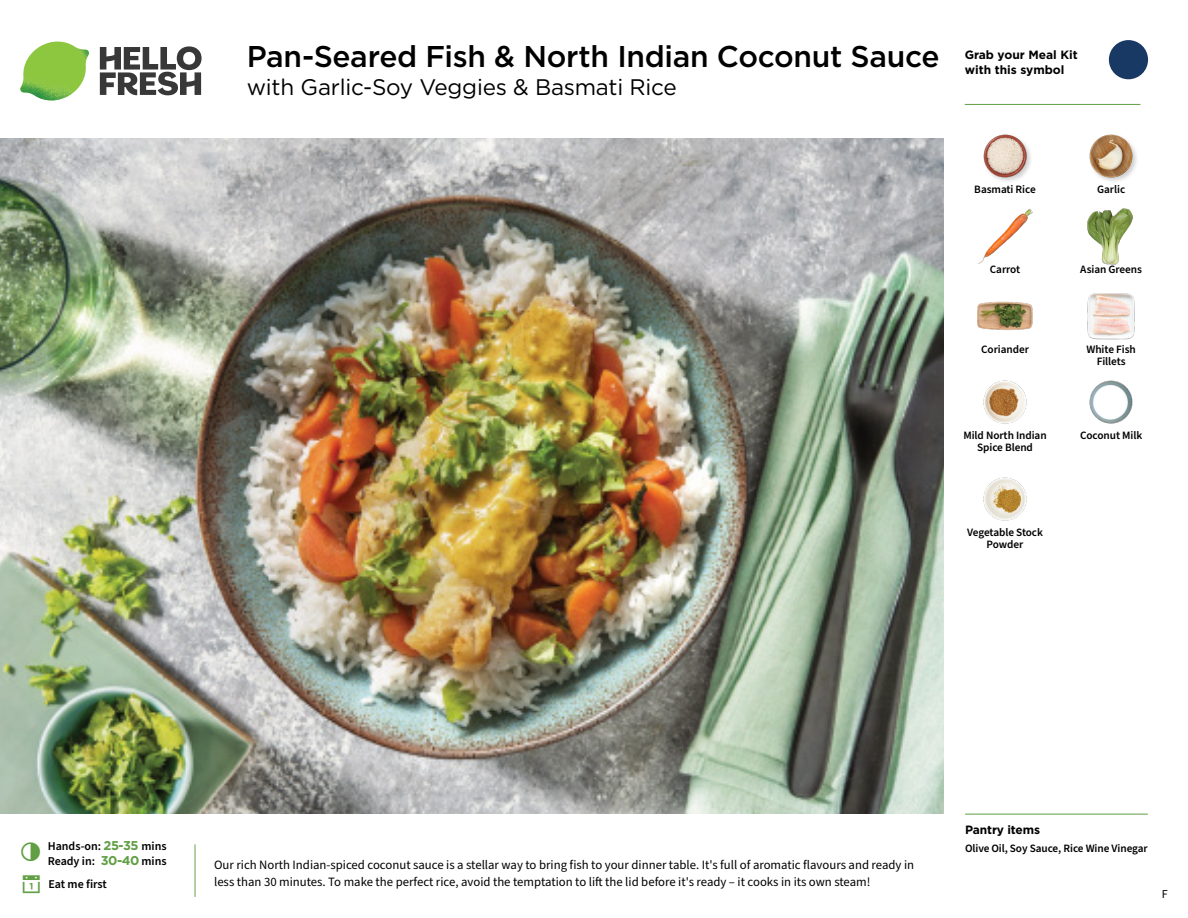
<style>
.page{position:relative;width:1188px;height:918px;background:#fff}
.page>*{position:absolute;margin:0;border:0;box-sizing:border-box;transform-origin:0 0}
.t1{font:500 30px "Gotham";letter-spacing:-.01em;color:#000}
.t2{font:22.5px "Gotham";letter-spacing:-.01em;color:#000}
.t3{font:12.75px/16.5px "Source Sans Pro";color:#000}
.t4{font:600 12px/15px "Source Sans Pro";color:#000}
.t5{font:700 12px/15px "Gotham";color:#000}
.t6{font:12px "Source Sans Pro";color:#000}
.t7{font:600 11.25px/12px "Source Sans Pro";letter-spacing:-.005em;color:#000;text-align:center}
.s1{font-family:"Gotham";font-weight:700;font-size:12.75px;color:#609f43}
</style>
<div class="page">
<img style="left:0;top:139px;width:944px;height:675px">
<img style="left:1087px;top:293px;width:48px;height:47px">
<img style="left:1089px;top:380px;width:44px;height:44px">
<img style="left:983px;top:380px;width:44px;height:44px">
<img style="left:983px;top:477px;width:44px;height:44px">
<img style="left:977px;top:301px;width:56px;height:30px">
<img style="left:978px;top:208px;width:55px;height:56px">
<img style="left:1087px;top:208px;width:46px;height:57px">
<img style="left:983px;top:134px;width:48px;height:47px">
<img style="left:1089px;top:134px;width:48px;height:48px">
<hr style="left:965px;top:814px;width:183px;height:1px;background:#609f43">
<hr style="left:965px;top:104px;width:175px;height:1px;background:#609f43">
<svg style="left:100px;top:46px;width:102px;height:49px"></svg>
<img style="left:20px;top:42px;width:69px;height:59px">
<svg style="left:1108px;top:40px;width:41px;height:40px"></svg>
<h1 class="t1" style="left:247px;top:37px;width:694px">Pan-Seared Fish &amp; North Indian Coconut Sauce</h1>
<h2 class="t2" style="left:247px;top:73px;width:432px">with Garlic-Soy Veggies &amp; Basmati Rice</h2>
<p class="t5" style="left:965px;top:47px;width:115px">Grab your Meal Kit with this symbol</p>
<p class="t7" style="left:974px;top:184px;width:63px">Basmati Rice</p>
<p class="t7" style="left:1097px;top:184px;width:30px">Garlic</p>
<p class="t7" style="left:990px;top:264px;width:32px">Carrot</p>
<p class="t7" style="left:981px;top:344px;width:49px">Coriander</p>
<p class="t7" style="left:1080px;top:264px;width:63px">Asian Greens</p>
<p class="t7" style="left:1086px;top:344px;width:51px">White Fish<br>Fillets</p>
<p class="t7" style="left:963px;top:430px;width:85px">Mild North Indian</p>
<p class="t7" style="left:1080px;top:430px;width:64px">Coconut Milk</p>
<p class="t7" style="left:977px;top:442px;width:57px">Spice Blend</p>
<p class="t7" style="left:967px;top:527px;width:77px">Vegetable Stock<br>Powder</p>
<p class="t4" style="left:48px;top:839px;width:120px">Hands-on: <span class="s1">25-35</span> mins<br>Ready in: <span class="s1">30-40</span> mins</p>
<p class="t4" style="left:48px;top:876px;width:60px">Eat me first</p>
<p class="t3" style="left:214px;top:857px;width:702px">Our rich North Indian-spiced coconut sauce is a stellar way to bring fish to your dinner table. It's full of aromatic flavours and ready in less than 30 minutes. To make the perfect rice, avoid the temptation to lift the lid before it's ready – it cooks in its own steam!</p>
<p class="t5" style="left:965px;top:822px;width:77px">Pantry items</p>
<p class="t7" style="left:965px;top:842px;width:184px">Olive Oil, Soy Sauce, Rice Wine Vinegar</p>
<p class="t6" style="left:1162px;top:886px;width:7px">F</p>
</div>
